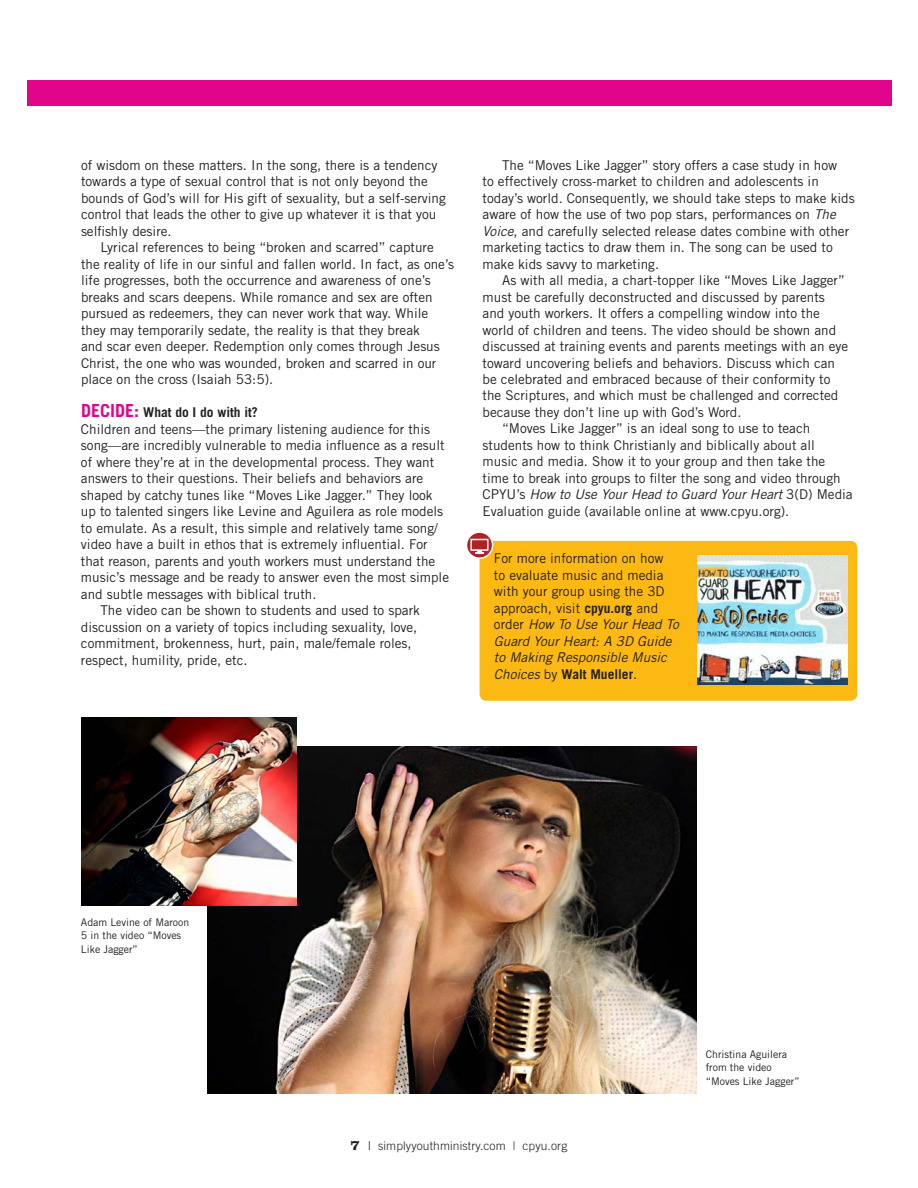
<style>
.page{position:relative;width:918px;height:1188px;background:#fff}
.page>*{position:absolute;margin:0;border:0;box-sizing:border-box;transform-origin:0 0}
.t1{font:13.5px/16.5px "Trade Gothic LT Std";color:#231f20}
.t2{font:italic 13.5px "Trade Gothic LT Std";color:#231f20}
.t3{font:700 13.5px "Trade Gothic LT Std";color:#231f20}
.t4{font:300 12px "Trade Gothic LT Std";letter-spacing:.01em;color:#231f20}
.t5{font:10.5px/13.5px "Trade Gothic LT Std";color:#231f20}
.s1{font-size:18px;color:#e1058c}
.s2{font-style:italic}
.s3{font-style:normal}
.s4{font-weight:700}
.s5{font-family:"Clarendon LT Std";font-weight:700;font-size:15px}
.s6{font-weight:400}
</style>
<div class="page">
<div style="left:480px;top:541px;width:377px;height:160px;background:#fdb913;border-radius:7px"></div>
<svg style="left:467px;top:532px;width:26px;height:26px"></svg>
<div style="left:466px;top:531px;width:27px;height:28px;border:2px solid #fff;border-radius:50%"></div>
<div style="left:27px;top:80px;width:864px;height:25px;background:#e1058c"></div>
<div style="left:470px;top:539px;width:19px;height:12px;border:2px solid #fff"></div>
<svg style="left:475px;top:550px;width:9px;height:4px"></svg>
<img style="left:698px;top:556px;width:149px;height:128px">
<img style="left:208px;top:746px;width:488px;height:348px">
<img style="left:81px;top:717px;width:216px;height:189px">
<p class="t1" style="left:81px;top:158px;width:366px">of wisdom on these matters. In the song, there is a tendency towards a type of sexual control that is not only beyond the bounds of God’s will for His gift of sexuality, but a self-serving control that leads the other to give up whatever it is that you selfishly desire.</p>
<p class="t1" style="left:81px;top:240px;width:375px;text-indent:19px">Lyrical references to being “broken and scarred” capture the reality of life in our sinful and fallen world. In fact, as one’s life progresses, both the occurrence and awareness of one’s breaks and scars deepens. While romance and sex are often pursued as redeemers, they can never work that way. While they may temporarily sedate, the reality is that they break<br>and scar even deeper. Redemption only comes through Jesus Christ, the one who was wounded, broken and scarred in our place on the cross (Isaiah 53:5).</p>
<p class="t3" style="left:81px;top:407px;width:178px"><span class="s1">DECIDE:</span> What do I do with it?</p>
<p class="t1" style="left:81px;top:422px;width:351px">Children and teens—the primary listening audience for this</p>
<p class="t1" style="left:81px;top:438px;width:365px">song—are incredibly vulnerable to media influence as a result</p>
<p class="t1" style="left:81px;top:455px;width:355px">of where they’re at in the developmental process. They want</p>
<p class="t1" style="left:81px;top:471px;width:344px">answers to their questions. Their beliefs and behaviors are</p>
<p class="t1" style="left:81px;top:488px;width:353px">shaped by catchy tunes like “Moves Like Jagger.” They look</p>
<p class="t1" style="left:81px;top:504px;width:364px">up to talented singers like Levine and Aguilera as role models</p>
<p class="t1" style="left:81px;top:521px;width:358px">to emulate. As a result, this simple and relatively tame song/</p>
<p class="t1" style="left:81px;top:537px;width:348px">video have a built in ethos that is extremely influential. For</p>
<p class="t1" style="left:81px;top:554px;width:356px">that reason, parents and youth workers must understand the</p>
<p class="t1" style="left:81px;top:570px;width:370px">music’s message and be ready to answer even the most simple</p>
<p class="t1" style="left:81px;top:587px;width:237px">and subtle messages with biblical truth.</p>
<p class="t1" style="left:100px;top:603px;width:321px">The video can be shown to students and used to spark</p>
<p class="t1" style="left:81px;top:620px;width:338px">discussion on a variety of topics including sexuality, love,</p>
<p class="t1" style="left:81px;top:636px;width:332px">commitment, brokenness, hurt, pain, male/female roles,</p>
<p class="t1" style="left:81px;top:653px;width:168px">respect, humility, pride, etc.</p>
<p class="t1" style="left:483px;top:158px;width:374px;text-indent:19px">The “Moves Like Jagger” story offers a case study in how<br>to effectively cross-market to children and adolescents in today’s world. Consequently, we should take steps to make kids aware of how the use of two pop stars, performances on <span class="s2">The Voice</span>, and carefully selected release dates combine with other marketing tactics to draw them in. The song can be used to make kids savvy to marketing.</p>
<p class="t1" style="left:502px;top:273px;width:344px">As with all media, a chart-topper like “Moves Like Jagger”</p>
<p class="t1" style="left:483px;top:290px;width:344px">must be carefully deconstructed and discussed by parents</p>
<p class="t1" style="left:483px;top:306px;width:339px">and youth workers. It offers a compelling window into the</p>
<p class="t1" style="left:483px;top:323px;width:355px">world of children and teens. The video should be shown and</p>
<p class="t1" style="left:483px;top:339px;width:367px">discussed at training events and parents meetings with an eye</p>
<p class="t1" style="left:483px;top:356px;width:354px">toward uncovering beliefs and behaviors. Discuss which can</p>
<p class="t1" style="left:483px;top:372px;width:349px">be celebrated and embraced because of their conformity to</p>
<p class="t1" style="left:483px;top:389px;width:357px">the Scriptures, and which must be challenged and corrected</p>
<p class="t1" style="left:483px;top:405px;width:260px">because they don’t line up with God’s Word.</p>
<p class="t1" style="left:502px;top:422px;width:310px">“Moves Like Jagger” is an ideal song to use to teach</p>
<p class="t1" style="left:483px;top:438px;width:334px">students how to think Christianly and biblically about all</p>
<p class="t1" style="left:483px;top:455px;width:344px">music and media. Show it to your group and then take the</p>
<p class="t1" style="left:483px;top:471px;width:360px">time to break into groups to filter the song and video through</p>
<p class="t2" style="left:483px;top:490px;width:372px"><span class="s3">CPYU’s</span> How to Use Your Head to Guard Your Heart <span class="s3">3(D) Media</span></p>
<p class="t1" style="left:483px;top:504px;width:308px">Evaluation guide (available online at www.cpyu.org).</p>
<p class="t1" style="left:494px;top:551px;width:186px">For more information on how<br>to evaluate music and media with your group using the 3D approach, visit <span class="s4">cpyu.org</span> and order <span class="s2">How To Use Your Head To<br>Guard Your Heart: A 3D Guide to Making Responsible Music<br>Choices</span> by <span class="s4">Walt Mueller</span>.</p>
<p class="t5" style="left:81px;top:916px;width:110px">Adam Levine of Maroon<br>5 in the video “Moves<br>Like Jagger”</p>
<p class="t5" style="left:706px;top:1048px;width:95px">Christina Aguilera from the video “Moves Like Jagger”</p>
<p class="t4" style="left:351px;top:1139px;width:218px"><span class="s5">7</span> <span class="s6">|</span> simplyyouthministry.com | cpyu.org</p>
</div>
